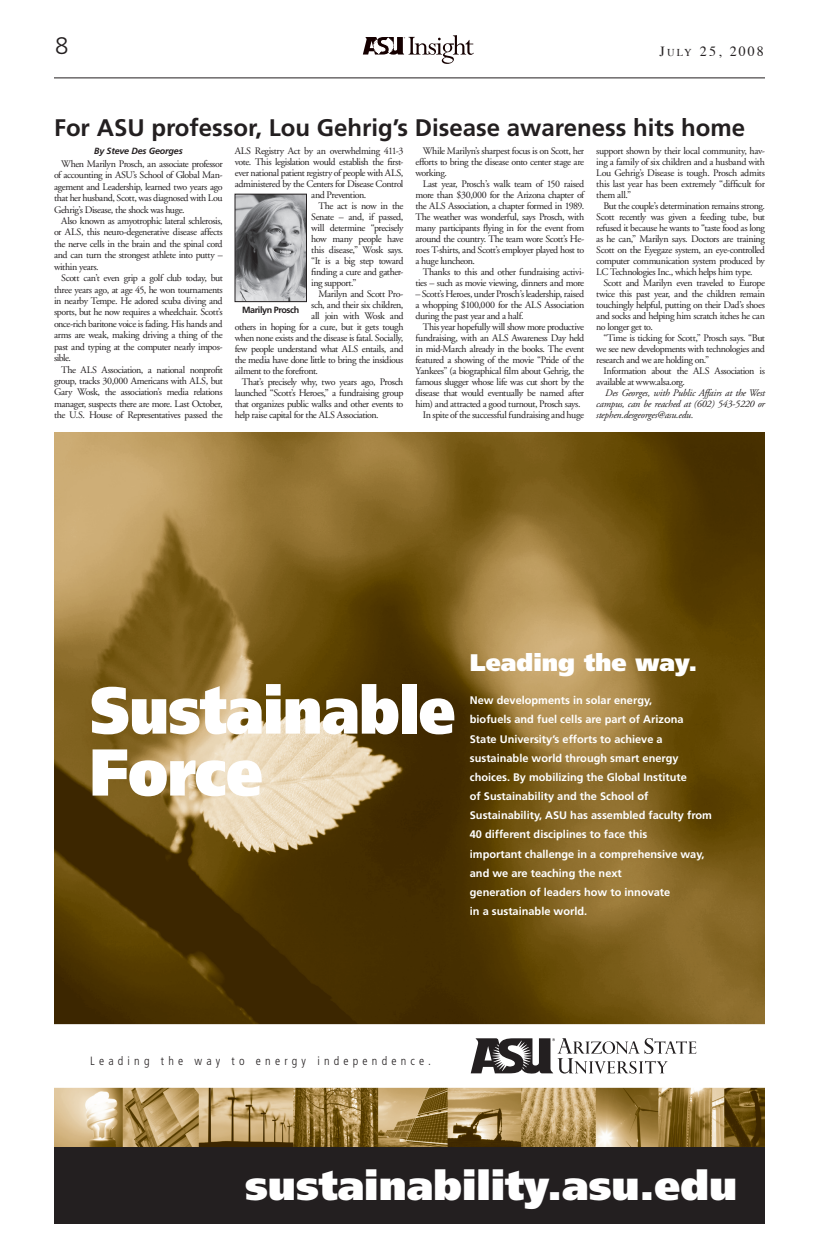
<style>
.page{position:relative;width:819px;height:1260px;background:#fff}
.page>*{position:absolute;margin:0;border:0;box-sizing:border-box;transform-origin:0 0}
.t1{font:900 66.1px/61.9px "Frutiger LT Std";letter-spacing:-.01em;color:#fff;scale:.88 1}
.t2{font:900 40.9px "Frutiger LT Std";color:#fff}
.t3{font:700 24px "Frutiger";color:#231f20}
.t4{font:900 24px "Frutiger LT Std";color:#fff}
.t5{font:300 24px "Frutiger LT Std";color:#231f20}
.t6{font:14px "Times";letter-spacing:.15em;color:#231f20}
.t7{font:300 condensed 12px "Frutiger LT Std";letter-spacing:.35em;color:#231f20}
.t8{font:700 11px/19.2px "Frutiger LT Std";color:#fff}
.t9{font:10px/11px "Adobe Garamond";letter-spacing:-.04em;color:#231f20;text-align:justify}
.t10{font:italic 10px/11px "Adobe Garamond";letter-spacing:-.02em;color:#231f20;text-align:justify}
.t11{font:italic 700 9px "Frutiger";letter-spacing:-.02em;color:#231f20}
.t12{font:700 9px "Frutiger LT Std";letter-spacing:-.045em;color:#231f20}
.s1{font-size:10.5px}
</style>
<div class="page">
<svg style="left:363px;top:35px;width:111px;height:29px"></svg>
<hr style="left:54px;top:77px;width:711px;height:1px;background:#231f20">
<img style="left:237px;top:196px;width:68px;height:104px">
<div style="left:235px;top:194px;width:72px;height:108px;border:1px solid #231f20"></div>
<img style="left:54px;top:432px;width:711px;height:715px">
<svg style="left:471px;top:1038px;width:225px;height:36px"></svg>
<div style="left:54px;top:1147px;width:711px;height:77px;background:#231f20"></div>
<h3 class="t5" style="left:55px;top:33px;width:15px">8</h3>
<h3 class="t6" style="left:660px;top:38px;width:106px">J<span class="s1">uly</span> 25, 2008</h3>
<h3 class="t3" style="left:54px;top:113px;width:693px">For ASU professor, Lou Gehrig’s Disease awareness hits home</h3>
<p class="t11" style="left:94px;top:145px;width:90px">By Steve Des Georges</p>
<p class="t9" style="left:54px;top:158px;width:170px;line-height:11.4px;text-indent:7px">When Marilyn Prosch, an associate professor of accounting in ASU’s School of Global Man&shy;agement and Leadership, learned two years ago that her husband, Scott, was diagnosed with Lou Gehrig’s Disease, the shock was huge.</p>
<p class="t9" style="left:54px;top:215px;width:170px;line-height:11.4px;text-indent:7px">Also known as amyotrophic lateral schlerosis, or ALS, this neuro-degenerative disease affects the nerve cells in the brain and the spinal cord and can turn the strongest athlete into putty – within years.</p>
<p class="t9" style="left:54px;top:273px;width:170px;line-height:11.4px;text-indent:7px">Scott can’t even grip a golf club today, but three years ago, at age 45, he won tournaments in nearby Tempe. He adored scuba diving and sports, but he now requires a wheelchair. Scott’s once-rich baritone voice is fading. His hands and arms are weak, making driving a thing of the past and typing at the computer nearly impos&shy;sible.</p>
<p class="t9" style="left:54px;top:364px;width:170px;line-height:11.4px;text-indent:7px">The ALS Association, a national nonprofit group, tracks 30,000 Americans with ALS, but Gary Wosk, the association’s media relations manager, suspects there are more. Last October, the U.S. House of Representatives passed the</p>
<p class="t9" style="left:235px;top:146px;width:170px">ALS Registry Act by an overwhelming 411-3</p>
<p class="t9" style="left:235px;top:157px;width:170px">vote. This legislation would establish the first-</p>
<p class="t9" style="left:235px;top:168px;width:170px">ever national patient registry of people with ALS,</p>
<p class="t9" style="left:235px;top:179px;width:170px">administered by the Centers for Disease Control</p>
<p class="t9" style="left:311px;top:190px;width:57px">and Prevention.</p>
<p class="t9" style="left:318px;top:201px;width:87px">The act is now in the</p>
<p class="t9" style="left:311px;top:212px;width:94px">Senate – and, if passed,</p>
<p class="t9" style="left:311px;top:223px;width:94px">will determine “precisely</p>
<p class="t9" style="left:311px;top:234px;width:94px">how many people have</p>
<p class="t9" style="left:311px;top:245px;width:94px">this disease,” Wosk says.</p>
<p class="t9" style="left:311px;top:256px;width:94px">“It is a big step toward</p>
<p class="t9" style="left:311px;top:267px;width:94px">finding a cure and gather-</p>
<p class="t9" style="left:311px;top:278px;width:47px">ing support.”</p>
<p class="t9" style="left:318px;top:289px;width:87px">Marilyn and Scott Pro-</p>
<p class="t9" style="left:311px;top:300px;width:94px">sch, and their six children,</p>
<p class="t9" style="left:311px;top:311px;width:94px">all join with Wosk and</p>
<p class="t9" style="left:235px;top:322px;width:170px">others in hoping for a cure, but it gets tough</p>
<p class="t9" style="left:235px;top:333px;width:170px">when none exists and the disease is fatal. Socially,</p>
<p class="t9" style="left:235px;top:344px;width:170px">few people understand what ALS entails, and</p>
<p class="t9" style="left:235px;top:355px;width:170px">the media have done little to bring the insidious</p>
<p class="t9" style="left:235px;top:366px;width:85px">ailment to the forefront.</p>
<p class="t9" style="left:242px;top:377px;width:163px">That’s precisely why, two years ago, Prosch</p>
<p class="t9" style="left:235px;top:388px;width:170px">launched “Scott’s Heroes,” a fundraising group</p>
<p class="t9" style="left:235px;top:399px;width:170px">that organizes public walks and other events to</p>
<p class="t9" style="left:235px;top:410px;width:146px">help raise capital for the ALS Association.</p>
<p class="t12" style="left:242px;top:304px;width:59px">Marilyn Prosch</p>
<p class="t9" style="left:416px;top:146px;width:170px;text-indent:7px">While Marilyn’s sharpest focus is on Scott, her efforts to bring the disease onto center stage are working.</p>
<p class="t9" style="left:416px;top:179px;width:170px;text-indent:7px">Last year, Prosch’s walk team of 150 raised more than $30,000 for the Arizona chapter of the ALS Association, a chapter formed in 1989.<br>The weather was wonderful, says Prosch, with many participants flying in for the event from around the country. The team wore Scott’s He&shy;roes T-shirts, and Scott’s employer played host to a huge luncheon.</p>
<p class="t9" style="left:416px;top:267px;width:170px;text-align:right">Thanks to this and other fundraising activi&shy;ties – such as movie viewing, dinners and more</p>
<p class="t9" style="left:416px;top:289px;width:170px">– Scott’s Heroes, under Prosch’s leadership, raised a whopping $100,000 for the ALS Association during the past year and a half.</p>
<p class="t9" style="left:423px;top:322px;width:163px">This year hopefully will show more productive</p>
<p class="t9" style="left:416px;top:333px;width:170px">fundraising, with an ALS Awareness Day held</p>
<p class="t9" style="left:416px;top:344px;width:170px">in mid-March already in the books. The event</p>
<p class="t9" style="left:416px;top:355px;width:170px">featured a showing of the movie “Pride of the</p>
<p class="t9" style="left:416px;top:366px;width:170px">Yankees” (a biographical film about Gehrig, the</p>
<p class="t9" style="left:416px;top:377px;width:170px">famous slugger whose life was cut short by the</p>
<p class="t9" style="left:416px;top:388px;width:170px">disease that would eventually be named after</p>
<p class="t9" style="left:416px;top:399px;width:167px">him) and attracted a good turnout, Prosch says.</p>
<p class="t9" style="left:423px;top:410px;width:163px">In spite of the successful fundraising and huge</p>
<p class="t9" style="left:596px;top:146px;width:170px">support shown by their local community, hav&shy;ing a family of six children and a husband with Lou Gehrig’s Disease is tough. Prosch admits this last year has been extremely “difficult for them all.”</p>
<p class="t9" style="left:596px;top:201px;width:170px;text-indent:7px">But the couple’s determination remains strong.<br>Scott recently was given a feeding tube, but refused it because he wants to “taste food as long as he can,” Marilyn says. Doctors are training Scott on the Eyegaze system, an eye-controlled computer communication system produced by LC Technologies Inc., which helps him type.</p>
<p class="t9" style="left:596px;top:278px;width:170px;text-indent:7px">Scott and Marilyn even traveled to Europe twice this past year, and the children remain touchingly helpful, putting on their Dad’s shoes and socks and helping him scratch itches he can no longer get to.</p>
<p class="t9" style="left:596px;top:333px;width:170px;text-indent:7px">“Time is ticking for Scott,” Prosch says. “But we see new developments with technologies and research and we are holding on.”</p>
<p class="t9" style="left:596px;top:366px;width:170px;text-indent:7px">Information about the ALS Association is available at www.alsa.org.</p>
<p class="t10" style="left:596px;top:388px;width:170px;text-indent:9px">Des Georges, with Public Affairs at the West campus, can be reached at (602) 543-5220 or stephen.desgeorges@asu.edu.</p>
<h1 class="t1" style="left:90px;top:679px;width:416px">Sustainable<br>Force</h1>
<h3 class="t4" style="left:470px;top:648px;width:229px">Leading the way.</h3>
<p class="t8" style="left:470px;top:691px;width:244px">New developments in solar energy,<br>biofuels and fuel cells are part of Arizona State University’s efforts to achieve a sustainable world through smart energy choices. By mobilizing the Global Institute<br>of Sustainability and the School of Sustainability, ASU has assembled faculty from 40 different disciplines to face this<br>important challenge in a comprehensive way, and we are teaching the next<br>generation of leaders how to innovate<br>in a sustainable world.</p>
<p class="t7" style="left:90px;top:1054px;width:342px">Leading the way to energy independence.</p>
<h2 class="t2" style="left:245px;top:1161px;width:494px">sustainability.asu.edu</h2>
</div>
